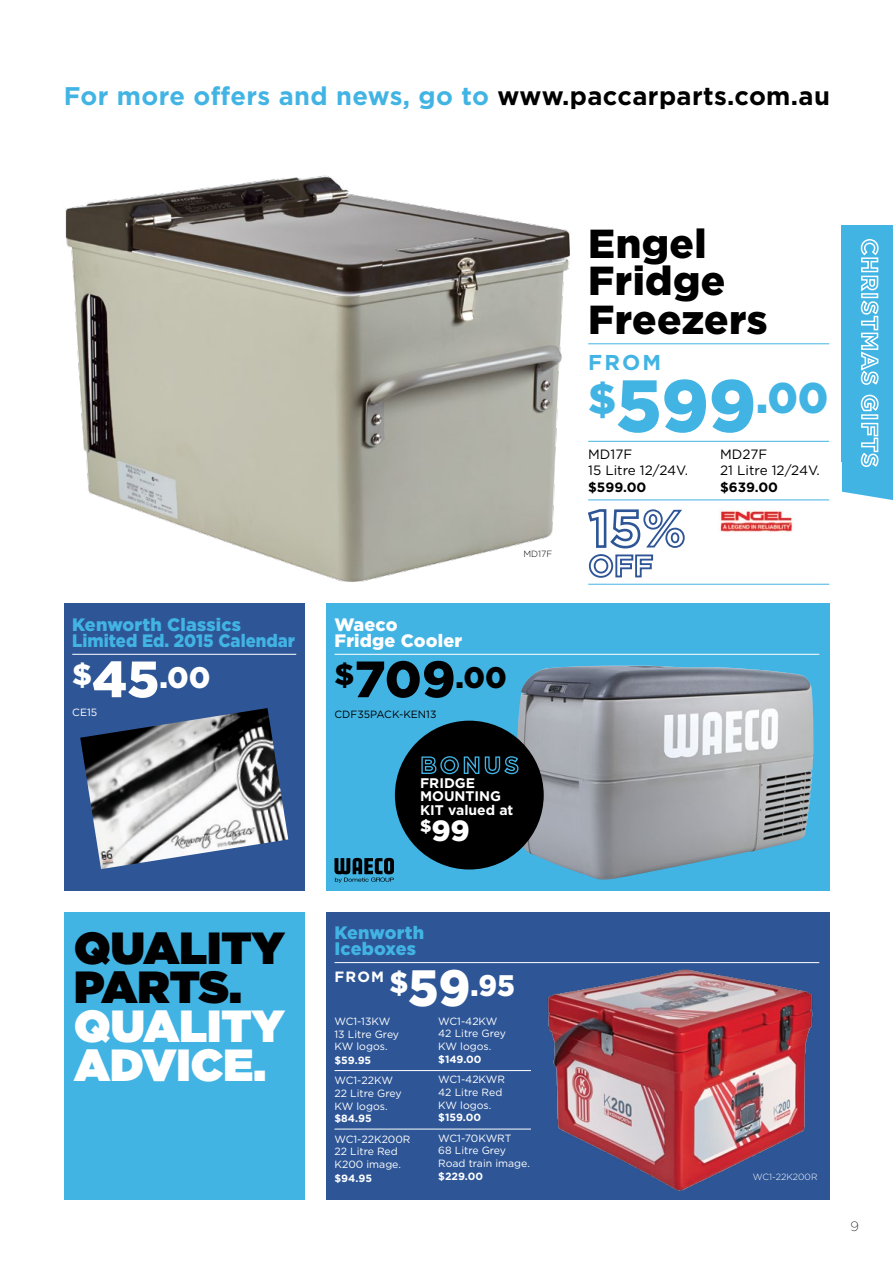
<style>
.page{position:relative;width:893px;height:1263px;background:#fff}
.page>*{position:absolute;margin:0;border:0;box-sizing:border-box;transform-origin:0 0}
.t1{font:900 45px/39px "Gotham";color:#fff}
.t2{font:900 45px/39px "Gotham";color:#000}
.t3{font:900 42.9px "Gotham";color:#42b4e4}
.t4{font:900 40.5px/38.2px "Gotham";letter-spacing:.01em;color:#000}
.t5{font:900 29.7px "Gotham";color:#000}
.t6{font:900 29.7px "Gotham";color:#fff}
.t7{font:900 29.25px "Gotham";color:#fff}
.t8{font:700 25.5px "Gotham";letter-spacing:.015em;color:#42b4e4}
.t9{font:700 21.45px "Gotham";color:#42b4e4}
.t10{font:900 18px/16.2px "Gotham";color:#42b4e4}
.t11{font:900 18px/16.2px "Gotham";letter-spacing:.01em;color:#fff}
.t12{font:700 14.85px "Gotham";color:#fff}
.t13{font:700 13.95px/13px "Gotham";color:#fff}
.t14{font:13.5px/16.5px "Gotham";color:#000}
.t15{font:700 13.5px "Gotham";color:#000}
.t16{font:200 13.5px "Gotham";color:#000}
.t17{font:10.5px/12.8px "Gotham";color:#fff}
.t18{font:700 10.5px "Gotham";color:#fff}
.t19{font:10.5px "Gotham";color:#000}
.t20{font:300 9px "Gotham";color:#fff}
.t21{font:300 9px "Gotham";color:#000}
.s1{color:#000}
.s2{font-size:51px}
.s3{font-size:73.5px}
.s4{font-weight:900;font-size:29.7px}
.s5{font-weight:900;font-size:51px}
</style>
<div class="page">
<div style="left:64px;top:604px;width:241px;height:287px;background:#2e5697"></div>
<div style="left:64px;top:912px;width:241px;height:287px;background:#42b4e4"></div>
<svg style="left:842px;top:225px;width:51px;height:275px;background:#54bbe6"></svg>
<img style="left:65px;top:175px;width:505px;height:407px">
<hr style="left:588px;top:343px;width:241px;height:1px;background:#42b4e4">
<hr style="left:588px;top:441px;width:241px;height:1px;background:#42b4e4">
<hr style="left:588px;top:499px;width:241px;height:1px;background:#42b4e4">
<hr style="left:588px;top:584px;width:241px;height:1px;background:#42b4e4">
<div style="left:326px;top:604px;width:503px;height:287px;background:#42b4e4"></div>
<hr style="left:334px;top:654px;width:485px;height:1px;background:#fff">
<svg style="left:588px;top:509px;width:97px;height:69px"></svg>
<hr style="left:72px;top:654px;width:224px;height:1px;background:#fff">
<img style="left:720px;top:509px;width:73px;height:23px">
<img style="left:517px;top:666px;width:296px;height:214px">
<div style="left:327px;top:912px;width:503px;height:287px;background:#2e5697"></div>
<hr style="left:334px;top:962px;width:485px;height:1px;background:#fff">
<hr style="left:334px;top:1070px;width:197px;height:1px;background:#fff">
<hr style="left:334px;top:1129px;width:197px;height:1px;background:#fff">
<img style="left:547px;top:969px;width:266px;height:222px">
<svg style="left:334px;top:858px;width:60px;height:25px"></svg>
<div style="left:395px;top:721px;width:149px;height:148px;background:#000;border-radius:50%"></div>
<img style="left:80px;top:708px;width:208px;height:161px">
<svg style="left:421px;top:756px;width:98px;height:19px"></svg>
<h3 class="t8" style="left:64px;top:80px;width:768px">For more offers and news, go to <span class="s1">www.paccarparts.com.au</span></h3>
<h3 class="t10" style="left:72px;top:616px;width:224px">Kenworth Classics<br>Limited Ed. 2015 Calendar</h3>
<h3 class="t6" style="left:72px;top:656px;width:140px">$<span class="s2">45</span>.00</h3>
<p class="t17" style="left:72px;top:706px;width:26px">CE15</p>
<h1 class="t2" style="left:74px;top:928px;width:212px">QUALITY<br>PARTS.</h1>
<h1 class="t1" style="left:74px;top:1006px;width:212px">QUALITY<br>ADVICE.</h1>
<p class="t21" style="left:523px;top:548px;width:31px">MD17F</p>
<h3 class="t11" style="left:334px;top:616px;width:129px">Waeco<br>Fridge Cooler</h3>
<h3 class="t5" style="left:334px;top:656px;width:174px">$<span class="s2">709</span>.00</h3>
<p class="t19" style="left:334px;top:707px;width:103px">CDF35PACK-KEN13</p>
<h3 class="t13" style="left:420px;top:777px;width:95px">Fridge<br>Mounting<br>Kit valued at</h3>
<h3 class="t7" style="left:420px;top:811px;width:51px"><sup>$</sup>99</h3>
<h3 class="t4" style="left:588px;top:224px;width:181px">Engel<br>Fridge<br>Freezers</h3>
<h3 class="t9" style="left:588px;top:348px;width:75px">FROM</h3>
<h2 class="t3" style="left:588px;top:368px;width:242px">$<span class="s3">599</span>.00</h2>
<p class="t14" style="left:588px;top:445px;width:101px">MD17F<br>15 Litre 12/24V.</p>
<p class="t15" style="left:588px;top:478px;width:60px">$599.00</p>
<p class="t14" style="left:720px;top:445px;width:101px">MD27F<br>21 Litre 12/24V.</p>
<p class="t15" style="left:720px;top:478px;width:59px">$639.00</p>
<h3 class="t10" style="left:334px;top:925px;width:91px">Kenworth<br>Iceboxes</h3>
<h3 class="t12" style="left:334px;top:967px;width:182px">FROM <span class="s4">$</span><span class="s5">59</span><span class="s4">.95</span></h3>
<p class="t17" style="left:334px;top:1014px;width:66px">WC1-13KW<br>13 Litre Grey<br>KW logos.</p>
<p class="t18" style="left:334px;top:1053px;width:38px">$59.95</p>
<p class="t17" style="left:334px;top:1074px;width:69px">WC1-22KW<br>22 Litre Grey<br>KW logos.</p>
<p class="t18" style="left:334px;top:1111px;width:39px">$84.95</p>
<p class="t17" style="left:334px;top:1132px;width:78px">WC1-22K200R<br>22 Litre Red<br>K200 image.</p>
<p class="t18" style="left:334px;top:1171px;width:39px">$94.95</p>
<p class="t17" style="left:438px;top:1014px;width:69px">WC1-42KW<br>42 Litre Grey<br>KW logos.</p>
<p class="t18" style="left:438px;top:1052px;width:45px">$149.00</p>
<p class="t17" style="left:438px;top:1073px;width:68px">WC1-42KWR<br>42 Litre Red<br>KW logos.</p>
<p class="t18" style="left:438px;top:1111px;width:44px">$159.00</p>
<p class="t17" style="left:438px;top:1131px;width:93px">WC1-70KWRT<br>68 Litre Grey<br>Road train image.</p>
<p class="t18" style="left:438px;top:1169px;width:46px">$229.00</p>
<p class="t20" style="left:753px;top:1171px;width:66px">WC1-22K200R</p>
<p class="t16" style="left:850px;top:1218px;width:10px">9</p>
</div>
